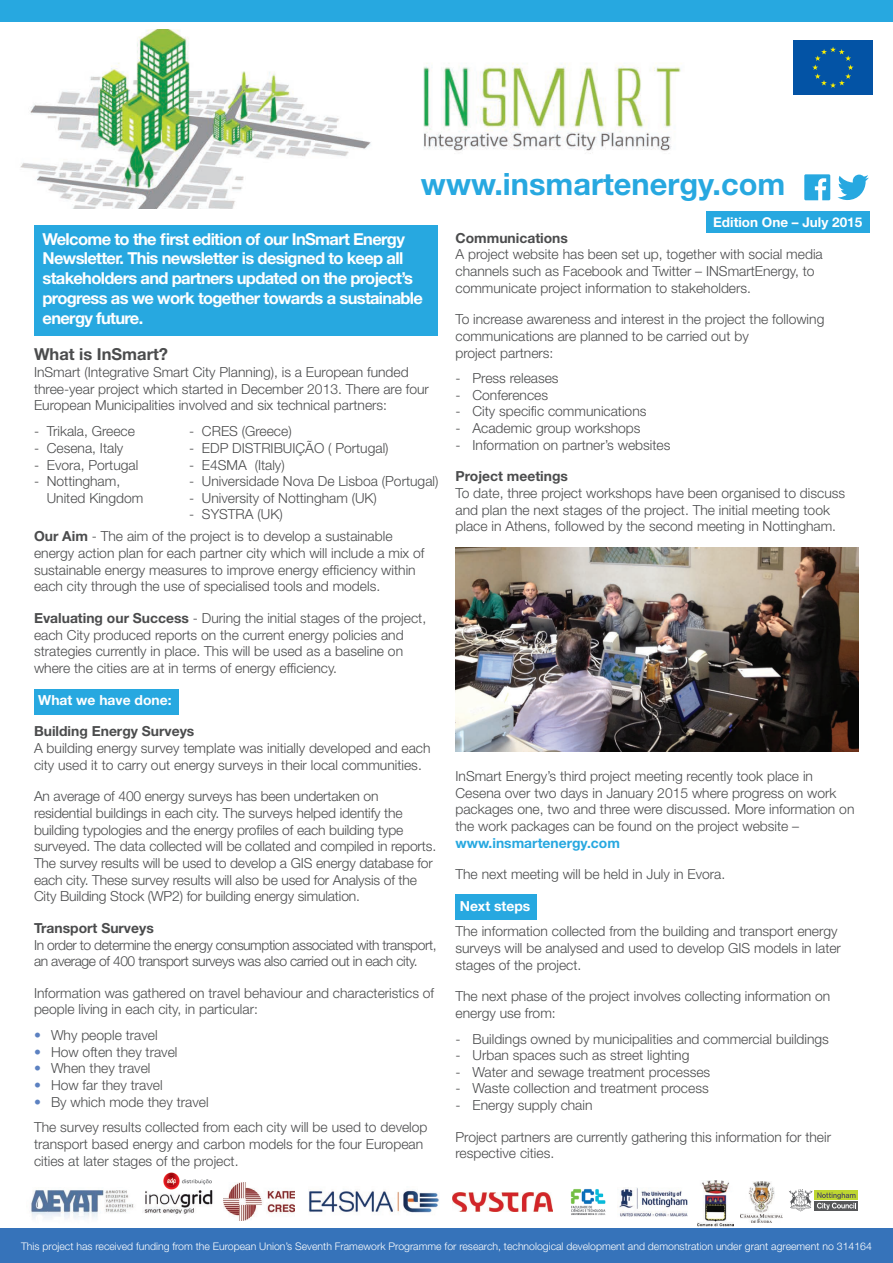
<style>
.page{position:relative;width:893px;height:1263px;background:#fff}
.page>*{position:absolute;margin:0;border:0;box-sizing:border-box;transform-origin:0 0}
.t1{font:700 30.75px "Helvetica Neue";color:#27a8e0}
.t2{font:700 16.5px/19.8px "Helvetica Neue";letter-spacing:-.04em;color:#fff}
.t3{font:700 16.5px "Helvetica Neue";color:#4b4c4d}
.t4{font:300 13.8px/16.6px "Helvetica Neue";color:#4b4c4d}
.t5{font:300 13.8px/16.6px "Helvetica Neue";letter-spacing:-.03em;color:#4b4c4d}
.t6{font:700 13.8px "Helvetica Neue";color:#4b4c4d}
.t7{font:700 13.8px "Helvetica Neue";color:#fff}
.t8{font:700 13.8px "Helvetica Neue";color:#27a8e0}
.t9{font:700 13.5px "Helvetica Neue";color:#fff}
.t10{font:300 10.5px "Helvetica Neue";color:#fff}
.s1{font-weight:700}
.s2{color:#5c81c1}
</style>
<div class="page">
<div style="left:455px;top:894px;width:82px;height:25px;background:#27a8e0"></div>
<div style="left:34px;top:689px;width:145px;height:25px;background:#27a8e0"></div>
<div style="left:34px;top:225px;width:404px;height:111px;background:#27a8e0"></div>
<img style="left:455px;top:547px;width:404px;height:205px">
<img style="left:20px;top:30px;width:841px;height:178px">
<div style="left:0;top:0;width:893px;height:21px;background:#27a8e0"></div>
<div style="left:0;top:1229px;width:893px;height:34px;background:#3673ba"></div>
<div style="left:706px;top:212px;width:164px;height:21px;background:#27a8e0"></div>
<svg style="left:804px;top:174px;width:26px;height:26px"></svg>
<svg style="left:837px;top:175px;width:32px;height:25px"></svg>
<img style="left:31px;top:1190px;width:103px;height:29px">
<img style="left:223px;top:1182px;width:71px;height:39px">
<img style="left:308px;top:1190px;width:131px;height:23px">
<img style="left:144px;top:1189px;width:69px;height:25px">
<img style="left:452px;top:1192px;width:100px;height:19px">
<img style="left:570px;top:1189px;width:36px;height:26px">
<img style="left:741px;top:1181px;width:42px;height:41px">
<img style="left:698px;top:1181px;width:35px;height:45px">
<img style="left:619px;top:1188px;width:69px;height:29px">
<div style="left:696px;top:26px;width:158px;height:48px;background:#fff"></div>
<div style="left:793px;top:40px;width:80px;height:55px;background:#0353a5"></div>
<svg style="left:812px;top:47px;width:41px;height:41px"></svg>
<img style="left:163px;top:1172px;width:49px;height:17px">
<div style="left:815px;top:1190px;width:43px;height:10px;background:#bed630"></div>
<div style="left:815px;top:1201px;width:43px;height:10px;background:#57585a"></div>
<svg style="left:789px;top:1189px;width:67px;height:22px"></svg>
<h1 class="t1" style="left:421px;top:165px;width:366px">www.insmartenergy.com</h1>
<p class="t2" style="left:43px;top:228px;width:382px">Welcome to the first edition of our InSmart Energy Newsletter. This newsletter is designed to keep all stakeholders and partners updated on the project’s progress as we work together towards a sustainable energy future.</p>
<p class="t3" style="left:34px;top:344px;width:136px">What is InSmart?</p>
<p class="t4" style="left:34px;top:363px;width:396px">InSmart (Integrative Smart City Planning), is a European funded three-year project which started in December 2013. There are four<br>European Municipalities involved and six technical partners:</p>
<p class="t4" style="left:34px;top:423px;width:102px">- Trikala, Greece</p>
<p class="t4" style="left:34px;top:439px;width:91px">- Cesena, Italy</p>
<p class="t4" style="left:34px;top:456px;width:106px">- Evora, Portugal</p>
<p class="t4" style="left:47px;top:473px;width:98px;text-indent:-13px">- Nottingham,<br>United Kingdom</p>
<p class="t4" style="left:189px;top:423px;width:104px">- CRES (Greece)</p>
<p class="t4" style="left:189px;top:439px;width:201px">- EDP DISTRIBUIÇÃO ( Portugal)</p>
<p class="t4" style="left:189px;top:456px;width:97px">- E4SMA (Italy)</p>
<p class="t4" style="left:189px;top:473px;width:251px">- Universidade Nova De Lisboa (Portugal)</p>
<p class="t4" style="left:189px;top:489px;width:189px">- University of Nottingham (UK)</p>
<p class="t4" style="left:189px;top:506px;width:95px">- SYSTRA (UK)</p>
<p class="t4" style="left:34px;top:528px;width:392px"><span class="s1">Our Aim</span> - The aim of the project is to develop a sustainable energy action plan for each partner city which will include a mix of sustainable energy measures to improve energy efficiency within each city through the use of specialised tools and models.</p>
<p class="t4" style="left:34px;top:609px;width:394px"><span class="s1">Evaluating our Success</span> - During the initial stages of the project, each City produced reports on the current energy policies and strategies currently in place. This will be used as a baseline on where the cities are at in terms of energy efficiency.</p>
<p class="t7" style="left:38px;top:691px;width:135px">What we have done:</p>
<p class="t6" style="left:34px;top:723px;width:162px">Building Energy Surveys</p>
<p class="t4" style="left:34px;top:739px;width:398px">A building energy survey template was initially developed and each city used it to carry out energy surveys in their local communities.</p>
<p class="t4" style="left:34px;top:788px;width:404px">An average of 400 energy surveys has been undertaken on residential buildings in each city. The surveys helped identify the building typologies and the energy profiles of each building type surveyed. The data collected will be collated and compiled in reports.<br>The survey results will be used to develop a GIS energy database for each city. These survey results will also be used for Analysis of the City Building Stock (WP2) for building energy simulation.</p>
<p class="t6" style="left:34px;top:919px;width:121px">Transport Surveys</p>
<p class="t5" style="left:34px;top:936px;width:404px">In order to determine the energy consumption associated with transport, an average of 400 transport surveys was also carried out in each city.</p>
<p class="t4" style="left:34px;top:984px;width:402px">Information was gathered on travel behaviour and characteristics of people living in each city, in particular:</p>
<p class="t4" style="left:34px;top:1026px;width:125px"><span class="s2">•</span> Why people travel</p>
<p class="t4" style="left:34px;top:1043px;width:145px"><span class="s2">•</span> How often they travel</p>
<p class="t4" style="left:34px;top:1060px;width:118px"><span class="s2">•</span> When they travel</p>
<p class="t4" style="left:34px;top:1076px;width:130px"><span class="s2">•</span> How far they travel</p>
<p class="t4" style="left:34px;top:1089px;width:395px;line-height:25.7px"><span class="s2">•</span> By which mode they travel<br>The survey results collected from each city will be used to develop</p>
<p class="t4" style="left:34px;top:1135px;width:391px">transport based energy and carbon models for the four European cities at later stages of the project.</p>
<p class="t9" style="left:713px;top:214px;width:151px">Edition One – July 2015</p>
<p class="t6" style="left:455px;top:229px;width:114px">Communications</p>
<p class="t4" style="left:455px;top:246px;width:369px">A project website has been set up, together with social media channels such as Facebook and Twitter – INSmartEnergy, to communicate project information to stakeholders.</p>
<p class="t4" style="left:455px;top:311px;width:370px">To increase awareness and interest in the project the following communications are planned to be carried out by<br>project partners:</p>
<p class="t4" style="left:455px;top:370px;width:105px">- Press releases</p>
<p class="t4" style="left:455px;top:386px;width:94px">- Conferences</p>
<p class="t4" style="left:455px;top:403px;width:192px">- City specific communications</p>
<p class="t4" style="left:455px;top:420px;width:187px">- Academic group workshops</p>
<p class="t4" style="left:455px;top:436px;width:216px">- Information on partner’s websites</p>
<p class="t6" style="left:455px;top:468px;width:114px">Project meetings</p>
<p class="t4" style="left:455px;top:484px;width:391px">To date, three project workshops have been organised to discuss and plan the next stages of the project. The initial meeting took place in Athens, followed by the second meeting in Nottingham.</p>
<p class="t4" style="left:455px;top:768px;width:400px">InSmart Energy’s third project meeting recently took place in Cesena over two days in January 2015 where progress on work packages one, two and three were discussed. More information on the work packages can be found on the project website –</p>
<p class="t8" style="left:455px;top:834px;width:166px">www.insmartenergy.com</p>
<p class="t4" style="left:455px;top:866px;width:271px">The next meeting will be held in July in Evora.</p>
<p class="t7" style="left:460px;top:898px;width:72px">Next steps</p>
<p class="t4" style="left:455px;top:923px;width:387px">The information collected from the building and transport energy surveys will be analysed and used to develop GIS models in later stages of the project.</p>
<p class="t4" style="left:455px;top:988px;width:376px">The next phase of the project involves collecting information on energy use from:</p>
<p class="t4" style="left:455px;top:1030px;width:375px">- Buildings owned by municipalities and commercial buildings</p>
<p class="t4" style="left:455px;top:1047px;width:235px">- Urban spaces such as street lighting</p>
<p class="t4" style="left:455px;top:1063px;width:256px">- Water and sewage treatment processes</p>
<p class="t4" style="left:455px;top:1080px;width:255px">- Waste collection and treatment process</p>
<p class="t4" style="left:455px;top:1096px;width:139px">- Energy supply chain</p>
<p class="t4" style="left:455px;top:1128px;width:377px">Project partners are currently gathering this information for their respective cities.</p>
<p class="t10" style="left:21px;top:1240px;width:852px">This project has received funding from the European Union’s Seventh Framework Programme for research, technological development and demonstration under grant agreement no 314164</p>
</div>
